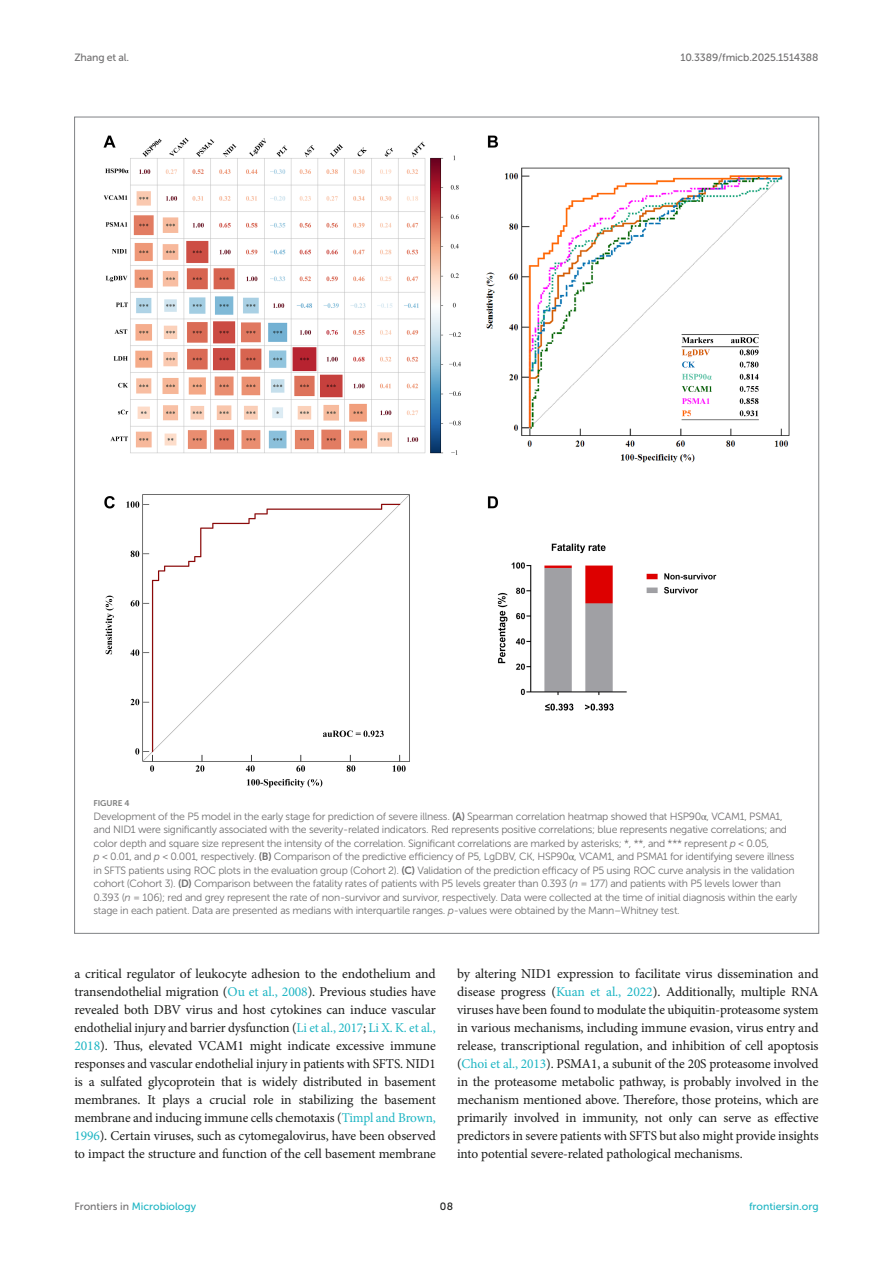
<style>
.page{position:relative;width:893px;height:1263px;background:#fff}
.page>*{position:absolute;margin:0;border:0;box-sizing:border-box;transform-origin:0 0}
.TEXT{font:13.5px/18px "Minion Pro";letter-spacing:-.005em;color:#1b1c1b;text-align:justify}
.FIG_LEG{font:10.5px/13.5px "Museo Sans 300";letter-spacing:-.025em;color:#706f70}
.t1{font:10.5px "Museo Sans 500";color:#1db5c3}
.t2{font:10.5px "Museo Sans 500";letter-spacing:-.015em;color:#706f70}
.t3{font:10.5px "Museo Sans 500";color:#1b1c1b}
.FIG_HD{font:8.25px "Museo Sans 700";letter-spacing:-.01em;color:#7e7f7f}
.s1{font-family:"Museo Sans 700"}
.s2{font-family:"STIX General"}
.s3{font-style:italic}
.s4{color:#1db5c3}
.s5{color:#706f70}
</style>
<div class="page">
<img style="left:104px;top:136px;width:685px;height:652px">
<p class="t2" style="left:74px;top:51px;width:56px">Zhang et al.</p>
<p class="t2" style="left:680px;top:51px;width:140px">10.3389/fmicb.2025.1514388</p>
<p class="FIG_HD" style="left:94px;top:799px;width:37px">FIGURE 4</p>
<p class="FIG_LEG" style="left:94px;top:810px;width:705px">Development of the P5 model in the early stage for prediction of severe illness. <span class="s1">(A)</span> Spearman correlation heatmap showed that HSP90<span class="s2">α</span>, VCAM1, PSMA1, and NID1 were significantly associated with the severity-related indicators. Red represents positive correlations; blue represents negative correlations; and color depth and square size represent the intensity of the correlation. Significant correlations are marked by asterisks; *, **, and *** represent <span class="s3">p</span> &lt; 0.05,<br><span class="s3">p</span> &lt; 0.01, and <span class="s3">p</span> &lt; 0.001, respectively. <span class="s1">(B)</span> Comparison of the predictive efficiency of P5, LgDBV, CK, HSP90<span class="s2">α</span>, VCAM1, and PSMA1 for identifying severe illness in SFTS patients using ROC plots in the evaluation group (Cohort 2). <span class="s1">(C)</span> Validation of the prediction efficacy of P5 using ROC curve analysis in the validation cohort (Cohort 3). <span class="s1">(D)</span> Comparison between the fatality rates of patients with P5 levels greater than 0.393 (<span class="s3">n</span> = 177) and patients with P5 levels lower than 0.393 (<span class="s3">n</span> = 106); red and grey represent the rate of non-survivor and survivor, respectively. Data were collected at the time of initial diagnosis within the early stage in each patient. Data are presented as medians with interquartile ranges. <span class="s3">p</span>-values were obtained by the Mann–Whitney test.</p>
<p class="TEXT" style="left:74px;top:965px;width:363px">a critical regulator of leukocyte adhesion to the endothelium and transendothelial migration (<span class="s4">Ou et al., 2008</span>). Previous studies have revealed both DBV virus and host cytokines can induce vascular endothelial injury and barrier dysfunction (<span class="s4">Li et al., 2017</span>; <span class="s4">Li X. K. et al., 2018</span>). Thus, elevated VCAM1 might indicate excessive immune responses and vascular endothelial injury in patients with SFTS. NID1 is a sulfated glycoprotein that is widely distributed in basement membranes. It plays a crucial role in stabilizing the basement membrane and inducing immune cells chemotaxis (<span class="s4">Timpl and Brown, 1996</span>). Certain viruses, such as cytomegalovirus, have been observed to impact the structure and function of the cell basement membrane</p>
<p class="TEXT" style="left:457px;top:965px;width:363px">by altering NID1 expression to facilitate virus dissemination and disease progress (<span class="s4">Kuan et al., 2022</span>). Additionally, multiple RNA viruses have been found to modulate the ubiquitin-proteasome system in various mechanisms, including immune evasion, virus entry and release, transcriptional regulation, and inhibition of cell apoptosis (<span class="s4">Choi et al., 2013</span>). PSMA1, a subunit of the 20S proteasome involved in the proteasome metabolic pathway, is probably involved in the mechanism mentioned above. Therefore, those proteins, which are primarily involved in immunity, not only can serve as effective predictors in severe patients with SFTS but also might provide insights into potential severe-related pathological mechanisms.</p>
<p class="t1" style="left:74px;top:1200px;width:123px"><span class="s5">Frontiers in</span> Microbiology</p>
<p class="t3" style="left:440px;top:1200px;width:15px">08</p>
<p class="t1" style="left:749px;top:1200px;width:71px">frontiersin.org</p>
</div>
